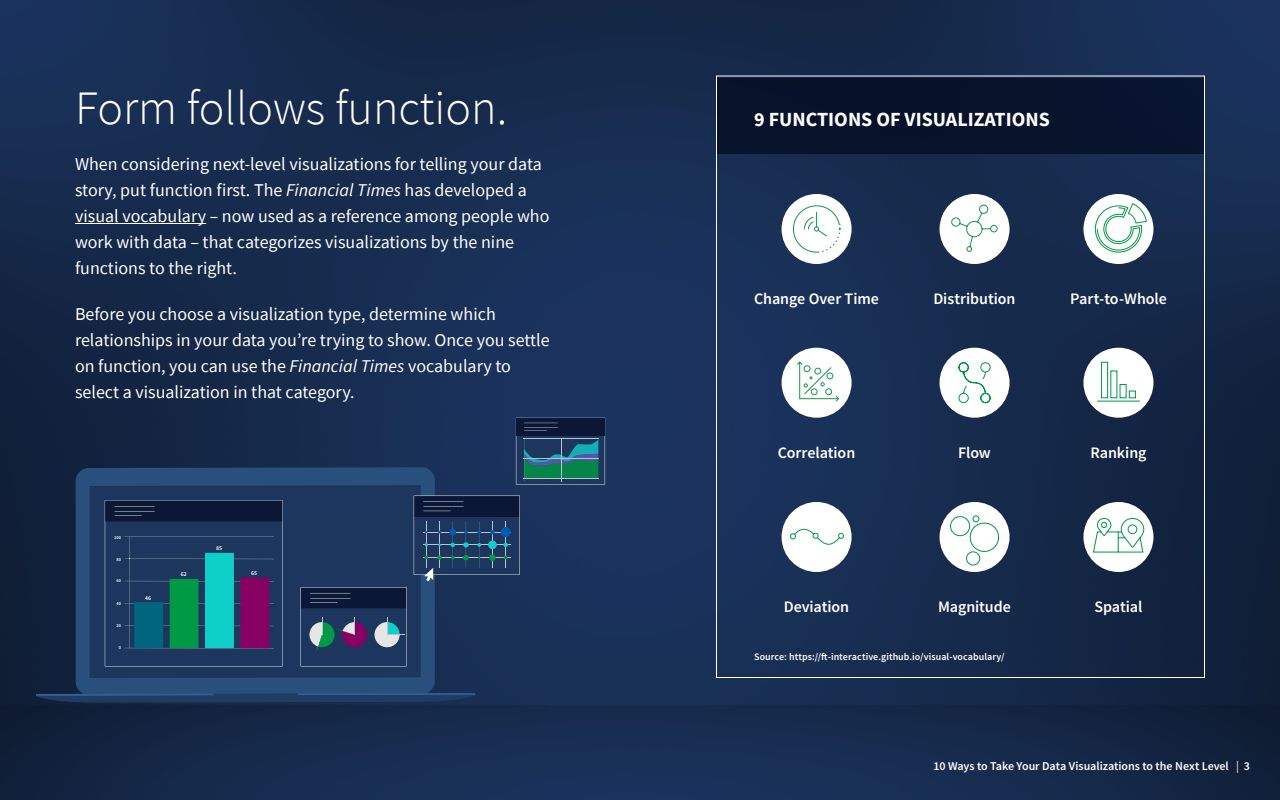
<style>
.page{position:relative;width:1280px;height:800px;background:#fff}
.page>*{position:absolute;margin:0;border:0;box-sizing:border-box;transform-origin:0 0}
.t1{font:300 48px "Source Sans Pro";color:#fff}
.t2{font:700 20px "Source Sans Pro";color:#fff}
.BODY_P{font:18px/26px "Source Sans Pro";color:#fff}
.Callout_P{font:600 16px "Source Sans Pro";letter-spacing:-.005em;color:#fff}
.t3{font:600 12px "Source Sans Pro";letter-spacing:-.005em;color:#fff}
.Footnote{font:600 10px "Source Sans Pro";letter-spacing:.005em;color:#fff}
.t4{font:600 5.9px "Source Sans Pro";letter-spacing:-.005em;color:#fff}
.t5{font:600 4.5px "Source Sans Pro";letter-spacing:-.005em;color:#fff}
.s1{font-style:italic}
.s2{font-weight:400}
</style>
<div class="page">
<img style="left:0;top:0;width:1280px;height:800px">
<hr style="left:75px;top:223px;width:131px;height:1px;background:#fff">
<div style="left:782px;top:194px;width:70px;height:70px;background:#fff;border-radius:50%"></div>
<svg style="left:792px;top:205px;width:49px;height:48px"></svg>
<div style="left:940px;top:194px;width:70px;height:70px;background:#fff;border-radius:50%"></div>
<svg style="left:951px;top:204px;width:47px;height:48px"></svg>
<div style="left:1083px;top:194px;width:70px;height:70px;background:#fff;border-radius:50%"></div>
<svg style="left:1094px;top:202px;width:53px;height:51px"></svg>
<div style="left:782px;top:348px;width:70px;height:70px;background:#fff;border-radius:50%"></div>
<svg style="left:797px;top:361px;width:43px;height:41px"></svg>
<div style="left:940px;top:348px;width:70px;height:70px;background:#fff;border-radius:50%"></div>
<svg style="left:958px;top:362px;width:33px;height:42px"></svg>
<div style="left:1083px;top:348px;width:70px;height:70px;background:#fff;border-radius:50%"></div>
<svg style="left:1097px;top:361px;width:43px;height:41px"></svg>
<div style="left:782px;top:502px;width:70px;height:70px;background:#fff;border-radius:50%"></div>
<svg style="left:790px;top:528px;width:54px;height:17px"></svg>
<div style="left:940px;top:502px;width:70px;height:70px;background:#fff;border-radius:50%"></div>
<svg style="left:950px;top:515px;width:50px;height:51px"></svg>
<div style="left:1083px;top:502px;width:70px;height:70px;background:#fff;border-radius:50%"></div>
<svg style="left:1093px;top:517px;width:52px;height:36px"></svg>
<div style="left:716px;top:78px;width:489px;height:76px;background:#08122a"></div>
<div style="left:76px;top:467px;width:359px;height:226px;background:#294f7d"></div>
<svg style="left:36px;top:693px;width:439px;height:10px;background:#203f67"></svg>
<div style="left:90px;top:485px;width:331px;height:193px;background:#1c365e"></div>
<svg style="left:105px;top:500px;width:178px;height:166px;background:#1c3459"></svg>
<div style="left:240px;top:578px;width:29px;height:70px;background:#870063"></div>
<div style="left:205px;top:553px;width:29px;height:95px;background:#0fcfc9"></div>
<div style="left:170px;top:579px;width:29px;height:69px;background:#009945"></div>
<div style="left:134px;top:602px;width:29px;height:46px;background:#006680"></div>
<svg style="left:301px;top:587px;width:106px;height:79px;background:#2f4262"></svg>
<svg style="left:414px;top:496px;width:106px;height:85px;background:#203b5e"></svg>
<svg style="left:516px;top:418px;width:89px;height:67px;background:#1f4f60"></svg>
<hr style="left:561px;top:438px;width:1px;height:43px;background:#bac2cf">
<h2 class="t1" style="left:75px;top:79px;width:434px">Form follows function.</h2>
<p class="BODY_P" style="left:75px;top:151px;width:476px">When considering next-level visualizations for telling your data story, put function first. The <span class="s1">Financial Times</span> has developed a visual vocabulary – now used as a reference among people who work with data – that categorizes visualizations by the nine functions to the right.</p>
<p class="BODY_P" style="left:75px;top:301px;width:476px">Before you choose a visualization type, determine which relationships in your data you’re trying to show. Once you settle on function, you can use the <span class="s1">Financial Times</span> vocabulary to select a visualization in that category.</p>
<p class="t5" style="left:114px;top:534px;width:8px">100</p>
<p class="t5" style="left:117px;top:556px;width:6px">80</p>
<p class="t5" style="left:117px;top:578px;width:6px">60</p>
<p class="t5" style="left:117px;top:601px;width:6px">40</p>
<p class="t5" style="left:117px;top:623px;width:6px">20</p>
<p class="t5" style="left:119px;top:644px;width:4px">0</p>
<p class="t4" style="left:145px;top:594px;width:7px">46</p>
<p class="t4" style="left:181px;top:570px;width:7px">62</p>
<p class="t4" style="left:216px;top:544px;width:7px">85</p>
<p class="t4" style="left:251px;top:569px;width:7px">65</p>
<h3 class="t2" style="left:754px;top:106px;width:297px">9 FUNCTIONS OF VISUALIZATIONS</h3>
<p class="Callout_P" style="left:754px;top:289px;width:126px">Change Over Time</p>
<p class="Callout_P" style="left:933px;top:289px;width:84px">Distribution</p>
<p class="Callout_P" style="left:1070px;top:289px;width:98px">Part-to-Whole</p>
<p class="Callout_P" style="left:778px;top:443px;width:79px">Correlation</p>
<p class="Callout_P" style="left:958px;top:443px;width:34px">Flow</p>
<p class="Callout_P" style="left:1090px;top:443px;width:58px">Ranking</p>
<p class="Callout_P" style="left:784px;top:597px;width:67px">Deviation</p>
<p class="Callout_P" style="left:938px;top:597px;width:74px">Magnitude</p>
<p class="Callout_P" style="left:1095px;top:597px;width:49px">Spatial</p>
<p class="Footnote" style="left:754px;top:651px;width:252px">Source: https://ft-interactive.github.io/visual-vocabulary/</p>
<p class="t3" style="left:934px;top:758px;width:318px">10 Ways to Take Your Data Visualizations to the Next Level <span class="s2">|</span> 3</p>
</div>
